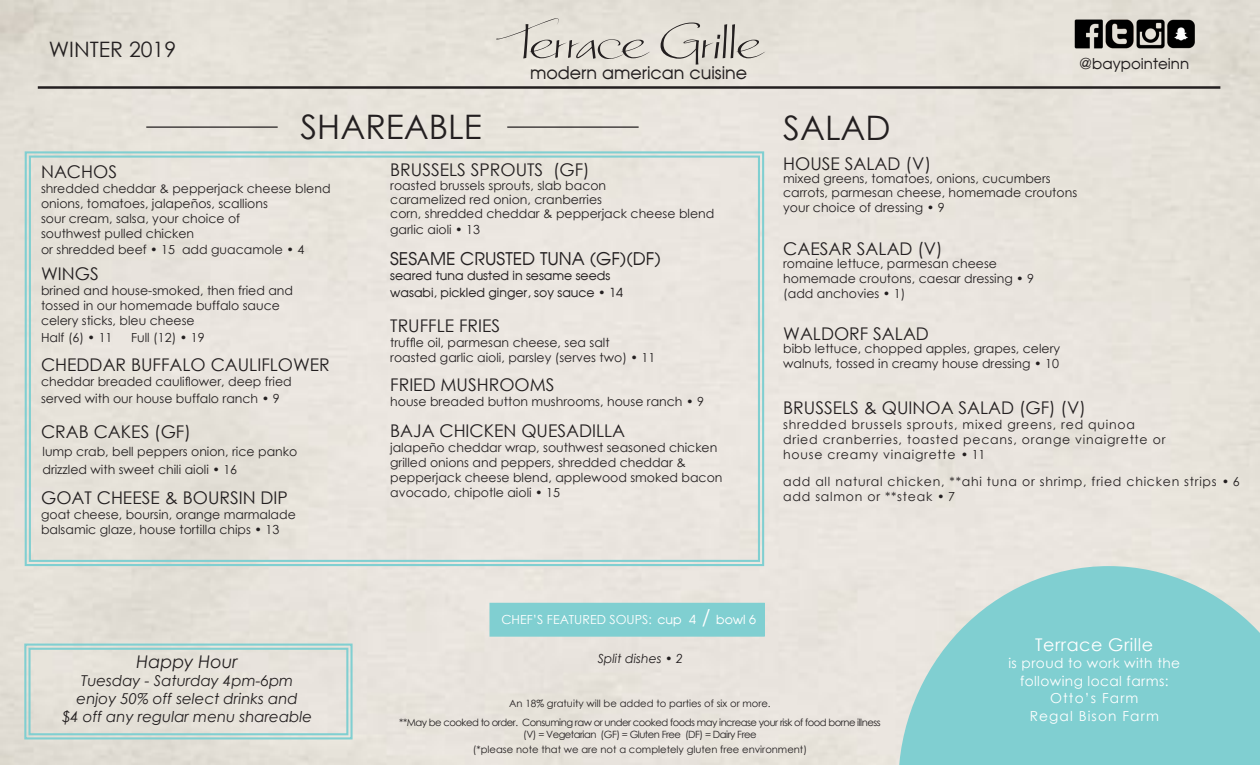
<style>
.page{position:relative;width:1260px;height:765px;background:#fff}
.page>*{position:absolute;margin:0;border:0;box-sizing:border-box;transform-origin:0 0}
.t1{font:62.5px "Daly Hand";color:#231f20}
.t2{font:33.75px "Century Gothic";color:#231f20}
.t3{font:21.25px "Century Gothic";color:#231f20}
.t4{font:17.5px "Century Gothic";color:#231f20}
.t5{font:17.5px "Moderne";color:#231f20}
.t6{font:17.5px "Century Gothic";letter-spacing:.03em;color:#fff}
.t7{font:italic 17.5px "Century Gothic";color:#231f20}
.t8{font:italic 15px "Century Gothic";color:#231f20}
.t9{font:15px "Moderne";color:#231f20}
.t10{font:13.75px "Century Gothic";letter-spacing:.03em;color:#fff}
.t11{font:13.75px "Century Gothic";letter-spacing:.08em;color:#fff}
.t12{font:12.5px/15px "Century Gothic";color:#231f20}
.t13{font:12.5px "Century Gothic";letter-spacing:.06em;color:#231f20}
.t14{font:12.5px "Moderne";color:#231f20}
.t15{font:12.5px "Century Gothic";color:#fff}
.t16{font:italic 12.5px "Century Gothic";color:#231f20}
.t17{font:10px "Century Gothic";letter-spacing:-.05em;color:#231f20}
.t18{font:10px "Century Gothic";color:#231f20}
.s1{font-family:"Century Gothic"}
.s2{font-family:"Moderne"}
.s3{font-family:"Moderne";font-size:20.25px}
</style>
<div class="page">
<hr style="left:38px;top:86px;width:1182px;height:3px;background:#231f20">
<hr style="left:507px;top:126px;width:132px;height:2px;background:#231f20">
<hr style="left:146px;top:126px;width:132px;height:2px;background:#231f20">
<svg style="left:898px;top:566px;width:362px;height:199px;background:#93d3d3"></svg>
<div style="left:24px;top:150px;width:741px;height:417px;background:#eae5de"></div>
<div style="left:29px;top:156px;width:731px;height:406px;border:2px solid #80cfd1"></div>
<div style="left:490px;top:603px;width:274px;height:33px;background:#80cfd1"></div>
<div style="left:489px;top:603px;width:276px;height:34px;border:1px solid #80cfd1"></div>
<img style="left:1072px;top:19px;width:124px;height:31px">
<svg style="left:23px;top:643px;width:331px;height:98px;background:#dfe0d9"></svg>
<div style="left:28px;top:648px;width:320px;height:87px;border:2px solid #80cfd1"></div>
<p class="t3" style="left:49px;top:34px;width:129px">WINTER 2019</p>
<p class="t2" style="left:301px;top:103px;width:183px">SHAREABLE</p>
<p class="t1" style="left:512px;top:3px;width:250px">Terrace Grille</p>
<p class="t5" style="left:530px;top:62px;width:219px">modern american cuisine</p>
<p class="t4" style="left:41px;top:159px;width:78px">NACHOS</p>
<p class="t12" style="left:41px;top:181px;width:291px">shredded cheddar &amp; pepperjack cheese blend</p>
<p class="t12" style="left:41px;top:196px;width:228px">onions, tomatoes, jalapeños, scallions</p>
<p class="t12" style="left:41px;top:211px;width:201px">sour cream, salsa, your choice of</p>
<p class="t12" style="left:41px;top:226px;width:155px">southwest pulled chicken</p>
<p class="t12" style="left:41px;top:242px;width:265px">or shredded beef • 15 add guacamole • 4</p>
<p class="t4" style="left:41px;top:262px;width:59px">WINGS</p>
<p class="t12" style="left:41px;top:283px;width:254px">brined and house-smoked, then fried and</p>
<p class="t12" style="left:41px;top:298px;width:240px">tossed in our homemade buffalo sauce</p>
<p class="t12" style="left:41px;top:313px;width:155px">celery sticks, bleu cheese</p>
<p class="t12" style="left:41px;top:329px;width:73px">Half (6) • 11</p>
<p class="t12" style="left:131px;top:329px;width:75px">Full (12) • 19</p>
<p class="t4" style="left:41px;top:352px;width:290px">CHEDDAR BUFFALO CAULIFLOWER</p>
<p class="t12" style="left:41px;top:374px;width:252px">cheddar breaded cauliflower, deep fried</p>
<p class="t12" style="left:41px;top:391px;width:240px">served with our house buffalo ranch • 9</p>
<p class="t4" style="left:41px;top:420px;width:151px">CRAB CAKES (GF)</p>
<p class="t12" style="left:42px;top:443px;width:256px;line-height:17.5px">lump crab, bell peppers onion, rice panko drizzled with sweet chili aioli • 16</p>
<p class="t4" style="left:41px;top:486px;width:248px">GOAT CHEESE &amp; BOURSIN DIP</p>
<p class="t12" style="left:41px;top:507px;width:256px">goat cheese, boursin, orange marmalade</p>
<p class="t12" style="left:41px;top:522px;width:240px">balsamic glaze, house tortilla chips • 13</p>
<p class="t4" style="left:390px;top:158px;width:201px">BRUSSELS SPROUTS (GF)</p>
<p class="t12" style="left:390px;top:178px;width:218px">roasted brussels sprouts, slab bacon</p>
<p class="t12" style="left:390px;top:192px;width:213px">caramelized red onion, cranberries</p>
<p class="t12" style="left:390px;top:206px;width:326px">corn, shredded cheddar &amp; pepperjack cheese blend</p>
<p class="t12" style="left:390px;top:222px;width:91px">garlic aioli • 13</p>
<p class="t5" style="left:390px;top:248px;width:272px">SESAME CRUSTED TUNA (GF)(DF)</p>
<p class="t14" style="left:390px;top:268px;width:222px">seared tuna dusted in sesame seeds</p>
<p class="t14" style="left:390px;top:285px;width:234px">wasabi, pickled ginger, soy sauce <span class="s1">•</span> 14</p>
<p class="t4" style="left:390px;top:314px;width:111px">TRUFFLE FRIES</p>
<p class="t12" style="left:390px;top:335px;width:221px">truffle oil, parmesan cheese, sea salt</p>
<p class="t12" style="left:390px;top:350px;width:267px">roasted garlic aioli, parsley (serves two) • 11</p>
<p class="t4" style="left:390px;top:372px;width:166px">FRIED MUSHROOMS</p>
<p class="t12" style="left:390px;top:393px;width:315px">house breaded button mushrooms, house ranch • 9</p>
<p class="t4" style="left:390px;top:419px;width:236px">BAJA CHICKEN QUESADILLA</p>
<p class="t12" style="left:390px;top:440px;width:329px">jalapeño cheddar wrap, southwest seasoned chicken grilled onions and peppers, shredded cheddar &amp;</p>
<p class="t12" style="left:390px;top:470px;width:334px">pepperjack cheese blend, applewood smoked bacon</p>
<p class="t12" style="left:390px;top:485px;width:171px">avocado, chipotle aioli • 15</p>
<p class="t2" style="left:783px;top:104px;width:109px">SALAD</p>
<p class="t9" style="left:1079px;top:54px;width:111px">@baypointeinn</p>
<p class="t4" style="left:783px;top:151px;width:150px">HOUSE SALAD (V)</p>
<p class="t12" style="left:783px;top:171px;width:269px">mixed greens, tomatoes, onions, cucumbers</p>
<p class="t12" style="left:783px;top:185px;width:295px">carrots, parmesan cheese, homemade croutons</p>
<p class="t12" style="left:783px;top:200px;width:163px">your choice of dressing • 9</p>
<p class="t4" style="left:783px;top:236px;width:161px">CAESAR SALAD (V)</p>
<p class="t12" style="left:783px;top:256px;width:215px">romaine lettuce, parmesan cheese</p>
<p class="t12" style="left:783px;top:271px;width:252px">homemade croutons, caesar dressing • 9</p>
<p class="t12" style="left:783px;top:286px;width:124px">(add anchovies • 1)</p>
<p class="t4" style="left:783px;top:321px;width:147px">WALDORF SALAD</p>
<p class="t12" style="left:783px;top:341px;width:278px">bibb lettuce, chopped apples, grapes, celery</p>
<p class="t12" style="left:783px;top:356px;width:277px">walnuts, tossed in creamy house dressing • 10</p>
<p class="t4" style="left:783px;top:395px;width:304px">BRUSSELS &amp; QUINOA SALAD (GF) (V)</p>
<p class="t13" style="left:783px;top:415px;width:353px">shredded brussels sprouts, mixed greens, red quinoa</p>
<p class="t13" style="left:783px;top:430px;width:384px">dried cranberries, toasted pecans, orange vinaigrette or</p>
<p class="t13" style="left:783px;top:445px;width:204px">house creamy vinaigrette • 11</p>
<p class="t13" style="left:783px;top:473px;width:458px">add all natural chicken, **ahi tuna or shrimp, fried chicken strips • 6</p>
<p class="t13" style="left:783px;top:488px;width:173px">add salmon or **steak • 7</p>
<p class="t15" style="left:501px;top:611px;width:256px">CHEF’S FEATURED SOUPS: <span class="s2">cup 4</span> <span class="s3">/</span> <span class="s2">bowl 6</span></p>
<p class="t7" style="left:137px;top:650px;width:103px">Happy Hour</p>
<p class="t8" style="left:81px;top:670px;width:214px">Tuesday - Saturday 4pm-6pm</p>
<p class="t8" style="left:77px;top:688px;width:223px">enjoy 50% off select drinks and</p>
<p class="t8" style="left:62px;top:706px;width:252px">$4 off any regular menu shareable</p>
<p class="t16" style="left:598px;top:650px;width:87px">Split dishes • 2</p>
<p class="t18" style="left:509px;top:696px;width:263px">An 18% gratuity will be added to parties of six or more.</p>
<p class="t17" style="left:399px;top:715px;width:483px">**May be cooked to order. Consuming raw or under cooked foods may increase your risk of food borne illness</p>
<p class="t17" style="left:523px;top:727px;width:235px">(V) = Vegetarian (GF) = Gluten Free (DF) = Dairy Free</p>
<p class="t18" style="left:473px;top:742px;width:336px">(*please note that we are not a completely gluten free environment)</p>
<p class="t6" style="left:1035px;top:632px;width:120px">Terrace Grille</p>
<p class="t10" style="left:1008px;top:654px;width:173px">is proud to work with the</p>
<p class="t10" style="left:1020px;top:671px;width:150px">following local farms:</p>
<p class="t11" style="left:1050px;top:689px;width:90px">Otto’s Farm</p>
<p class="t11" style="left:1030px;top:706px;width:131px">Regal Bison Farm</p>
</div>
